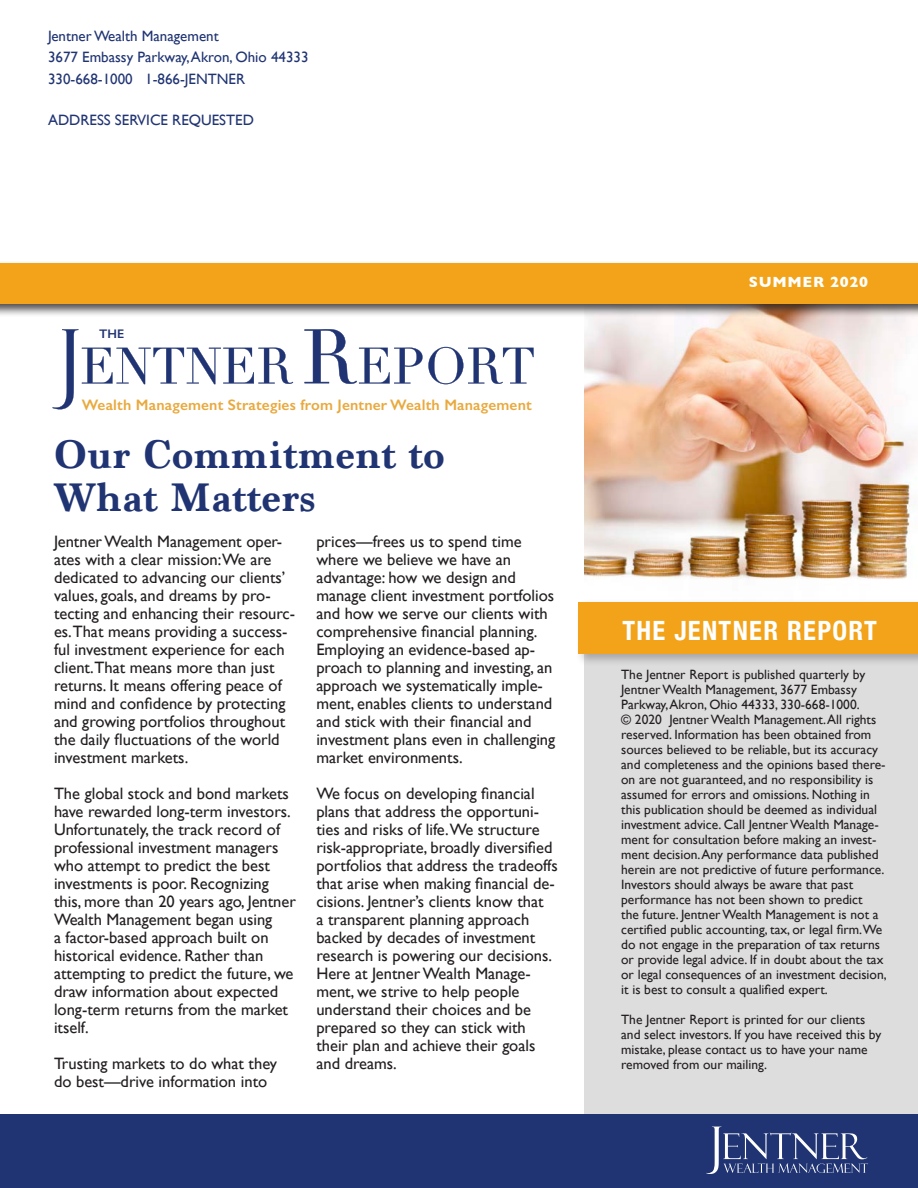
<style>
.page{position:relative;width:918px;height:1188px;background:#fff}
.page>*{position:absolute;margin:0;border:0;box-sizing:border-box;transform-origin:0 0}
.t1{font:700 42px/43.5px "Marion";letter-spacing:.01em;color:#203473}
.t2{font:700 condensed 26.55px "Helvetica Neue";letter-spacing:.05em;color:#fff}
.t3{font:16.5px/18px "Gill Sans";color:#231f20}
.t4{font:600 15.3px "Gill Sans";letter-spacing:.01em;color:#e9a93d}
.t5{font:15px "Gill Sans";color:#203473}
.t6{font:700 15px "Gill Sans";letter-spacing:.05em;color:#fff}
.t7{font:13.5px/15px "Gill Sans";color:#231f20}
.t8{font:600 12.45px "Gill Sans";color:#203473}
</style>
<div class="page">
<div style="left:584px;top:304px;width:334px;height:839px;background:#dedddd"></div>
<img style="left:584px;top:317px;width:334px;height:282px">
<div style="left:575px;top:599px;width:343px;height:68px;background:#231f20;opacity:.3"></div>
<div style="left:578px;top:602px;width:340px;height:52px;background:#f2a319"></div>
<svg style="left:52px;top:329px;width:241px;height:80px"></svg>
<svg style="left:304px;top:329px;width:230px;height:55px"></svg>
<div style="left:0;top:260px;width:918px;height:57px;background:#231f20;opacity:.8"></div>
<div style="left:0;top:264px;width:918px;height:40px;background:#f2a319"></div>
<div style="left:0;top:1115px;width:918px;height:73px;background:#203473"></div>
<svg style="left:706px;top:1127px;width:162px;height:47px"></svg>
<p class="t5" style="left:48px;top:27px;width:172px">Jentner Wealth Management</p>
<p class="t5" style="left:48px;top:48px;width:262px">3677 Embassy Parkway, Akron, Ohio 44333</p>
<p class="t5" style="left:48px;top:70px;width:199px">330-668-1000 1-866-JENTNER</p>
<p class="t5" style="left:48px;top:111px;width:208px">ADDRESS SERVICE REQUESTED</p>
<p class="t8" style="left:99px;top:326px;width:27px">THE</p>
<p class="t4" style="left:82px;top:396px;width:451px">Wealth Management Strategies from Jentner Wealth Management</p>
<p class="t1" style="left:54px;top:433px;width:392px">Our Commitment to<br>What Matters</p>
<p class="t3" style="left:54px;top:532px;width:243px">Jentner Wealth Management oper&shy;ates with a clear mission:We are dedicated to advancing our clients’ values, goals, and dreams by pro&shy;tecting and enhancing their resourc&shy;es.That means providing a success&shy;ful investment experience for each client.That means more than just returns. It means offering peace of mind and confidence by protecting and growing portfolios throughout the daily fluctuations of the world investment markets.</p>
<p class="t3" style="left:54px;top:784px;width:244px">The global stock and bond markets have rewarded long-term investors.<br>Unfortunately, the track record of professional investment managers who attempt to predict the best investments is poor. Recognizing this, more than 20 years ago, Jentner<br>Wealth Management began using<br>a factor-based approach built on historical evidence. Rather than attempting to predict the future, we draw information about expected long-term returns from the market itself.</p>
<p class="t3" style="left:54px;top:1054px;width:225px">Trusting markets to do what they do best—drive information into</p>
<p class="t3" style="left:316px;top:532px;width:240px">prices—frees us to spend time where we believe we have an advantage: how we design and manage client investment portfolios and how we serve our clients with comprehensive financial planning.<br>Employing an evidence-based ap&shy;proach to planning and investing, an approach we systematically imple&shy;ment, enables clients to understand and stick with their financial and investment plans even in challenging market environments.</p>
<p class="t3" style="left:316px;top:784px;width:243px">We focus on developing financial plans that address the opportuni&shy;ties and risks of life.We structure risk-appropriate, broadly diversified portfolios that address the tradeoffs that arise when making financial de&shy;cisions. Jentner’s clients know that<br>a transparent planning approach backed by decades of investment research is powering our decisions.<br>Here at Jentner Wealth Manage&shy;ment, we strive to help people understand their choices and be prepared so they can stick with their plan and achieve their goals and dreams.</p>
<p class="t6" style="left:749px;top:270px;width:121px">SUMMER 2020</p>
<p class="t2" style="left:622px;top:608px;width:256px">THE JENTNER REPORT</p>
<p class="t7" style="left:621px;top:667px;width:246px">The Jentner Report is published quarterly by<br>Jentner Wealth Management, 3677 Embassy<br>Parkway, Akron, Ohio 44333, 330-668-1000.</p>
<p class="t7" style="left:621px;top:712px;width:267px">© 2020 Jentner Wealth Management. All rights reserved. Information has been obtained from sources believed to be reliable, but its accuracy and completeness and the opinions based there&shy;on are not guaranteed, and no responsibility is assumed for errors and omissions. Nothing in this publication should be deemed as individual investment advice. Call Jentner Wealth Manage&shy;ment for consultation before making an invest&shy;ment decision. Any performance data published herein are not predictive of future performance.<br>Investors should always be aware that past performance has not been shown to predict<br>the future. Jentner Wealth Management is not a certified public accounting, tax, or legal firm.We do not engage in the preparation of tax returns or provide legal advice. If in doubt about the tax or legal consequences of an investment decision, it is best to consult a qualified expert.</p>
<p class="t7" style="left:621px;top:1012px;width:262px">The Jentner Report is printed for our clients and select investors. If you have received this by mistake, please contact us to have your name removed from our mailing.</p>
</div>
